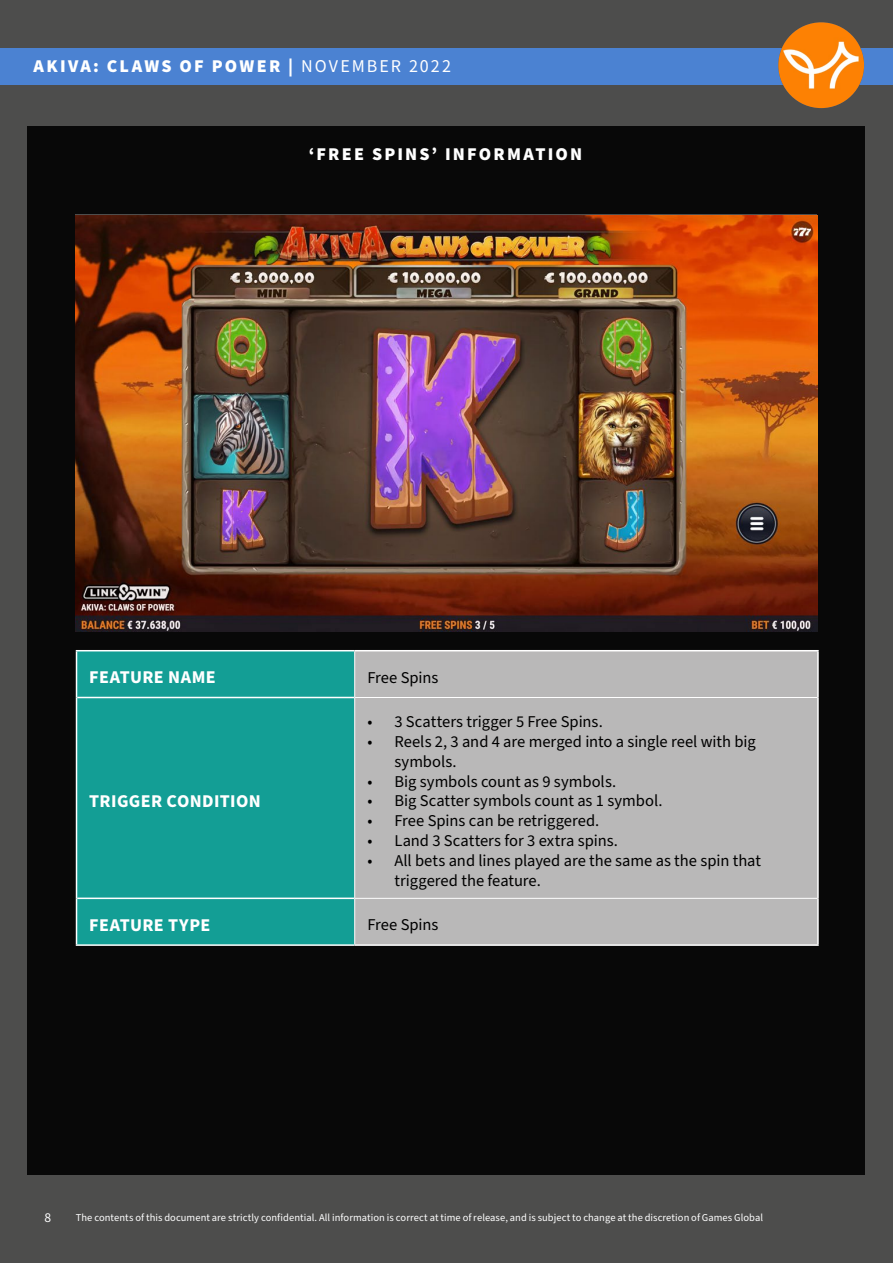
<style>
.page{position:relative;width:893px;height:1263px;background:#4d4d4c}
.page>*{position:absolute;margin:0;border:0;box-sizing:border-box;transform-origin:0 0}
.t1{font:900 18px "Source Sans Pro";letter-spacing:.12em;color:#fff}
.t2{font:700 18px "Source Sans Pro";letter-spacing:.02em;color:#fff}
.t3{font:16.5px/19.8px "Source Sans Pro";color:#000}
.t4{font:13.5px "Source Sans Pro";color:#fff}
.t5{font:10.5px "Source Sans Pro";letter-spacing:.005em;color:#fff}
.s1{font-weight:400}
</style>
<div class="page">
<div style="left:0;top:48px;width:893px;height:37px;background:#4b82d2"></div>
<img style="left:778px;top:22px;width:86px;height:86px;border-radius:43px">
<div style="left:27px;top:126px;width:837px;height:1049px;background:#080808"></div>
<img style="left:76px;top:216px;width:741px;height:415px">
<div style="left:77px;top:651px;width:277px;height:293px;background:#139e95"></div>
<svg style="left:355px;top:651px;width:462px;height:293px;background:#bab9b9"></svg>
<hr style="left:76px;top:944px;width:279px;height:2px;background:#fff">
<hr style="left:77px;top:897px;width:277px;height:2px;background:#fff">
<hr style="left:77px;top:697px;width:277px;height:1px;background:#fff">
<hr style="left:355px;top:944px;width:464px;height:2px;background:#fff">
<hr style="left:76px;top:650px;width:279px;height:1px;background:#fff">
<hr style="left:355px;top:650px;width:464px;height:1px;background:#fff">
<hr style="left:76px;top:651px;width:1px;height:46px;background:#fff">
<hr style="left:76px;top:697px;width:1px;height:201px;background:#fff">
<hr style="left:76px;top:898px;width:1px;height:46px;background:#fff">
<hr style="left:354px;top:651px;width:1px;height:46px;background:#fff">
<hr style="left:354px;top:697px;width:1px;height:201px;background:#fff">
<hr style="left:354px;top:898px;width:1px;height:46px;background:#fff">
<hr style="left:817px;top:651px;width:2px;height:46px;background:#fff">
<hr style="left:817px;top:697px;width:2px;height:201px;background:#fff">
<hr style="left:817px;top:898px;width:2px;height:46px;background:#fff">
<hr style="left:355px;top:697px;width:462px;height:1px;background:#fff">
<hr style="left:355px;top:898px;width:462px;height:1px;background:#fff">
<p class="t1" style="left:33px;top:54px;width:419px">AKIVA: CLAWS OF POWER | <span class="s1">NOVEMBER 2022</span></p>
<p class="t1" style="left:309px;top:141px;width:275px">‘FREE SPINS’ INFORMATION</p>
<p class="t2" style="left:89px;top:665px;width:128px">FEATURE NAME</p>
<p class="t3" style="left:367px;top:668px;width:73px">Free Spins</p>
<p class="t2" style="left:89px;top:789px;width:173px">TRIGGER CONDITION</p>
<p class="t3" style="left:367px;top:712px;width:237px">• 3 Scatters trigger 5 Free Spins.</p>
<p class="t3" style="left:394px;top:732px;width:363px;text-indent:-27px">• Reels 2, 3 and 4 are merged into a single reel with big symbols.</p>
<p class="t3" style="left:367px;top:772px;width:250px">• Big symbols count as 9 symbols.</p>
<p class="t3" style="left:367px;top:791px;width:297px">• Big Scatter symbols count as 1 symbol.</p>
<p class="t3" style="left:367px;top:811px;width:233px">• Free Spins can be retriggered.</p>
<p class="t3" style="left:367px;top:831px;width:252px">• Land 3 Scatters for 3 extra spins.</p>
<p class="t3" style="left:394px;top:851px;width:368px;text-indent:-27px">• All bets and lines played are the same as the spin that triggered the feature.</p>
<p class="t2" style="left:89px;top:913px;width:122px">FEATURE TYPE</p>
<p class="t3" style="left:367px;top:915px;width:73px">Free Spins</p>
<p class="t4" style="left:44px;top:1208px;width:8px">8</p>
<p class="t5" style="left:76px;top:1210px;width:689px">The contents of this document are strictly confidential. All information is correct at time of release, and is subject to change at the discretion of Games Global</p>
</div>
